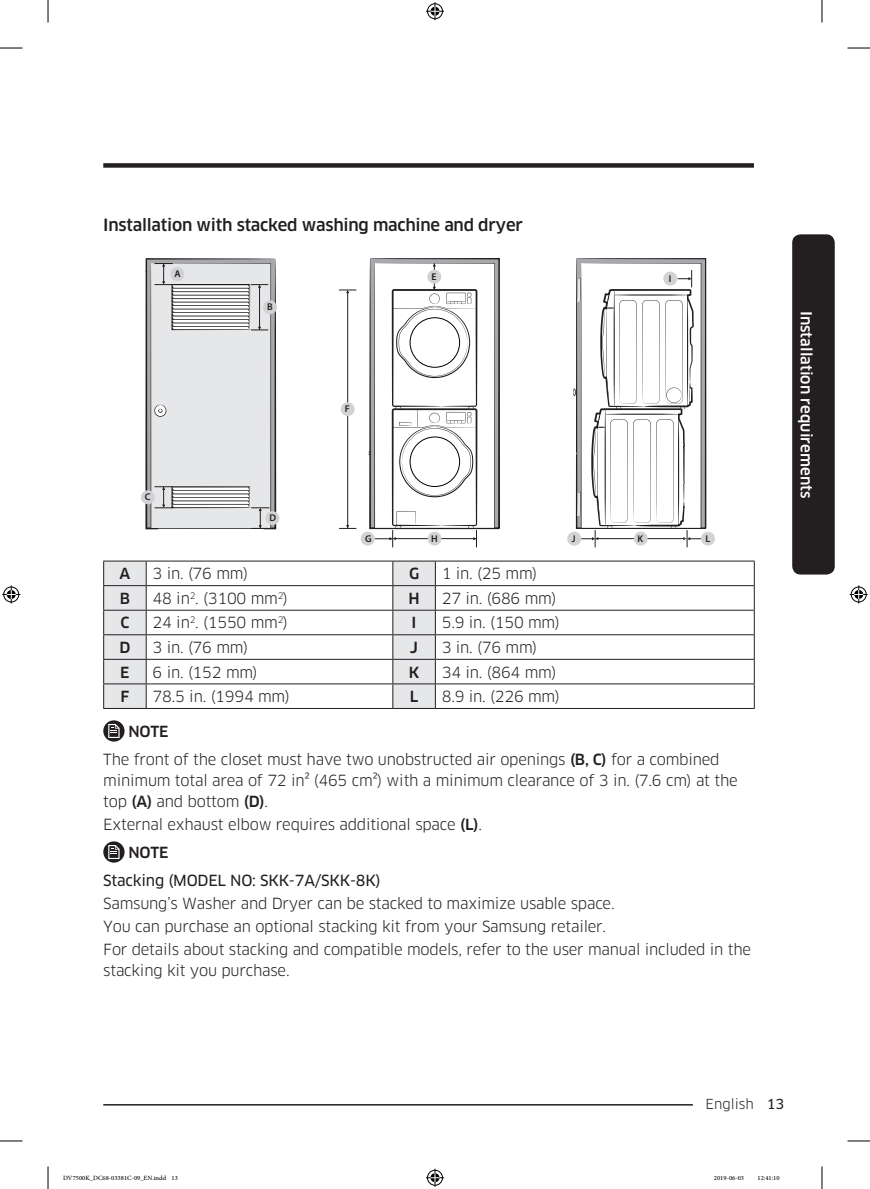
<style>
.page{position:relative;width:870px;height:1189px;background:#fff}
.page>*{position:absolute;margin:0;border:0;box-sizing:border-box;transform-origin:0 0}
.t1{font:500 16.5px "Samsung Clan Pro";letter-spacing:-.015em;color:#231f20}
.P_Object{font:15px/21px "Samsung Clan Pro";letter-spacing:-.015em;color:#231f20}
.t2{font:15px "Samsung Clan Pro News";letter-spacing:-.015em;color:#231f20}
.t3{font:500 15px "Samsung Clan Pro";color:#fff}
.P_Object__Center{font:500 15px "Samsung Clan Pro";color:#231f20}
.DL_DT_Icon{font:500 15px "Samsung Clan Pro";letter-spacing:-.015em;color:#231f20}
.t4{font:13.5px "Samsung Clan Pro";color:#231f20}
.t5{font:600 9.9px "Myriad Pro";color:#231f20}
.t6{font:9px "Adobe Arabic";color:#000}
.s1{font-weight:500}
.s2{font-family:"Samsung Clan Pro News"}
</style>
<div class="page">
<div style="left:792px;top:234px;width:43px;height:340px;background:#231f20;border-radius:9px"></div>
<div style="left:103px;top:163px;width:651px;height:5px;background:#231f20"></div>
<hr style="left:103px;top:1104px;width:651px;height:1px;background:#231f20">
<div style="left:693px;top:1096px;width:74px;height:15px;background:#fff"></div>
<div style="left:567px;top:532px;width:14px;height:14px;background:#d1d2d4;border-radius:50%"></div>
<svg style="left:573px;top:258px;width:133px;height:289px"></svg>
<div style="left:663px;top:272px;width:14px;height:14px;background:#d1d2d4;border-radius:50%"></div>
<div style="left:701px;top:532px;width:14px;height:14px;background:#d1d2d4;border-radius:50%"></div>
<div style="left:361px;top:532px;width:14px;height:14px;background:#d1d2d4;border-radius:50%"></div>
<hr style="left:347px;top:293px;width:1px;height:235px;background:#231f20">
<div style="left:341px;top:402px;width:14px;height:14px;background:#d1d2d4;border-radius:50%"></div>
<svg style="left:339px;top:525px;width:17px;height:4px"></svg>
<svg style="left:339px;top:290px;width:17px;height:3px"></svg>
<div style="left:265px;top:511px;width:14px;height:14px;background:#d1d2d4;border-radius:50%"></div>
<div style="left:141px;top:490px;width:14px;height:14px;background:#d1d2d4;border-radius:50%"></div>
<svg style="left:145px;top:258px;width:131px;height:271px;background:#d3d3d5"></svg>
<svg style="left:367px;top:258px;width:133px;height:289px"></svg>
<svg style="left:104px;top:562px;width:331px;height:146px"></svg>
<hr style="left:103px;top:561px;width:43px;height:1px;background:#231f20">
<hr style="left:146px;top:561px;width:247px;height:1px;background:#231f20">
<hr style="left:393px;top:561px;width:42px;height:1px;background:#231f20">
<hr style="left:435px;top:561px;width:320px;height:1px;background:#231f20">
<hr style="left:103px;top:585px;width:43px;height:1px;background:#231f20">
<hr style="left:146px;top:585px;width:247px;height:1px;background:#231f20">
<hr style="left:393px;top:585px;width:42px;height:1px;background:#231f20">
<hr style="left:435px;top:585px;width:320px;height:1px;background:#231f20">
<hr style="left:103px;top:610px;width:43px;height:1px;background:#231f20">
<hr style="left:146px;top:610px;width:247px;height:1px;background:#231f20">
<hr style="left:393px;top:610px;width:42px;height:1px;background:#231f20">
<hr style="left:435px;top:610px;width:320px;height:1px;background:#231f20">
<hr style="left:103px;top:634px;width:43px;height:1px;background:#231f20">
<hr style="left:146px;top:634px;width:247px;height:1px;background:#231f20">
<hr style="left:393px;top:634px;width:42px;height:1px;background:#231f20">
<hr style="left:435px;top:634px;width:320px;height:1px;background:#231f20">
<hr style="left:103px;top:659px;width:43px;height:1px;background:#231f20">
<hr style="left:146px;top:659px;width:247px;height:1px;background:#231f20">
<hr style="left:393px;top:659px;width:42px;height:1px;background:#231f20">
<hr style="left:435px;top:659px;width:320px;height:1px;background:#231f20">
<hr style="left:103px;top:683px;width:43px;height:1px;background:#231f20">
<svg style="left:103px;top:561px;width:1px;height:147px"></svg>
<hr style="left:146px;top:683px;width:247px;height:1px;background:#231f20">
<svg style="left:146px;top:561px;width:1px;height:147px"></svg>
<hr style="left:393px;top:683px;width:42px;height:1px;background:#231f20">
<svg style="left:392px;top:561px;width:1px;height:147px"></svg>
<hr style="left:435px;top:683px;width:320px;height:1px;background:#231f20">
<svg style="left:435px;top:561px;width:1px;height:147px"></svg>
<svg style="left:754px;top:561px;width:1px;height:147px"></svg>
<hr style="left:103px;top:708px;width:43px;height:1px;background:#231f20">
<hr style="left:146px;top:708px;width:247px;height:1px;background:#231f20">
<hr style="left:393px;top:708px;width:42px;height:1px;background:#231f20">
<hr style="left:435px;top:708px;width:320px;height:1px;background:#231f20">
<div style="left:103px;top:720px;width:22px;height:21px;background:#231f20;border-radius:50%"></div>
<svg style="left:108px;top:724px;width:12px;height:14px"></svg>
<div style="left:103px;top:841px;width:22px;height:21px;background:#231f20;border-radius:50%"></div>
<svg style="left:108px;top:845px;width:12px;height:14px"></svg>
<svg style="left:0;top:48px;width:22px;height:1px"></svg>
<svg style="left:847px;top:48px;width:23px;height:1px"></svg>
<svg style="left:0;top:1141px;width:22px;height:1px"></svg>
<svg style="left:847px;top:1141px;width:23px;height:1px"></svg>
<svg style="left:48px;top:0;width:1px;height:23px"></svg>
<svg style="left:48px;top:1166px;width:1px;height:23px"></svg>
<svg style="left:822px;top:0;width:1px;height:23px"></svg>
<svg style="left:822px;top:1166px;width:1px;height:23px"></svg>
<svg style="left:426px;top:2px;width:18px;height:18px"></svg>
<svg style="left:426px;top:1169px;width:18px;height:18px"></svg>
<svg style="left:2px;top:585px;width:18px;height:18px"></svg>
<svg style="left:850px;top:585px;width:18px;height:18px"></svg>
<h3 class="t1" style="left:103px;top:215px;width:421px">Installation with stacked washing machine and dryer</h3>
<p class="t5" style="left:174px;top:267px;width:8px">A</p>
<p class="t5" style="left:145px;top:490px;width:7px">C</p>
<p class="t5" style="left:267px;top:300px;width:7px">B</p>
<p class="t5" style="left:270px;top:511px;width:8px">D</p>
<p class="t5" style="left:345px;top:402px;width:7px">F</p>
<p class="t5" style="left:431px;top:270px;width:7px">E</p>
<p class="t5" style="left:669px;top:273px;width:4px">I</p>
<p class="t5" style="left:365px;top:533px;width:8px">G</p>
<p class="t5" style="left:431px;top:533px;width:8px">H</p>
<p class="t5" style="left:705px;top:533px;width:6px">L</p>
<p class="t5" style="left:572px;top:533px;width:5px">J</p>
<p class="t5" style="left:637px;top:533px;width:7px">K</p>
<p class="P_Object__Center" style="left:119px;top:565px;width:12px">A</p>
<p class="P_Object" style="left:153px;top:563px;width:97px">3 in. (76 mm)</p>
<p class="P_Object__Center" style="left:409px;top:565px;width:12px">G</p>
<p class="P_Object" style="left:442px;top:563px;width:97px">1 in. (25 mm)</p>
<p class="P_Object__Center" style="left:120px;top:589px;width:12px">B</p>
<p class="P_Object" style="left:153px;top:588px;width:137px">48 in<sup>2</sup>. (3100 mm<sup>2</sup>)</p>
<p class="P_Object__Center" style="left:408px;top:589px;width:13px">H</p>
<p class="P_Object" style="left:442px;top:588px;width:116px">27 in. (686 mm)</p>
<p class="P_Object__Center" style="left:120px;top:614px;width:11px">C</p>
<p class="P_Object" style="left:153px;top:612px;width:137px">24 in<sup>2</sup>. (1550 mm<sup>2</sup>)</p>
<p class="P_Object__Center" style="left:412px;top:614px;width:6px">I</p>
<p class="P_Object" style="left:442px;top:612px;width:120px">5.9 in. (150 mm)</p>
<p class="P_Object__Center" style="left:119px;top:639px;width:13px">D</p>
<p class="P_Object" style="left:153px;top:637px;width:97px">3 in. (76 mm)</p>
<p class="P_Object__Center" style="left:410px;top:639px;width:10px">J</p>
<p class="P_Object" style="left:442px;top:637px;width:97px">3 in. (76 mm)</p>
<p class="P_Object__Center" style="left:120px;top:663px;width:11px">E</p>
<p class="P_Object" style="left:153px;top:661px;width:107px">6 in. (152 mm)</p>
<p class="P_Object__Center" style="left:409px;top:663px;width:12px">K</p>
<p class="P_Object" style="left:442px;top:661px;width:116px">34 in. (864 mm)</p>
<p class="P_Object__Center" style="left:120px;top:688px;width:10px">F</p>
<p class="P_Object" style="left:153px;top:686px;width:139px">78.5 in. (1994 mm)</p>
<p class="P_Object__Center" style="left:410px;top:688px;width:10px">L</p>
<p class="P_Object" style="left:442px;top:686px;width:120px">8.9 in. (226 mm)</p>
<p class="DL_DT_Icon" style="left:129px;top:723px;width:41px">NOTE</p>
<p class="P_Object" style="left:103px;top:749px;width:636px">The front of the closet must have two unobstructed air openings <span class="s1">(B, C)</span> for a combined minimum total area of 72 in² (465 cm²) with a minimum clearance of 3 in. (7.6 cm) at the top <span class="s1">(A)</span> and bottom <span class="s1">(D)</span>.</p>
<p class="P_Object" style="left:103px;top:814px;width:380px">External exhaust elbow requires additional space <span class="s1">(L)</span>.</p>
<p class="DL_DT_Icon" style="left:129px;top:844px;width:41px">NOTE</p>
<p class="t2" style="left:103px;top:871px;width:279px">Stacking (MODEL NO: SKK-7A/SKK-8K)</p>
<p class="P_Object" style="left:103px;top:893px;width:513px">Samsung’s Washer and Dryer can be stacked to maximize usable space.</p>
<p class="P_Object" style="left:103px;top:916px;width:504px">You can purchase an optional stacking kit from your Samsung retailer.</p>
<p class="P_Object" style="left:103px;top:939px;width:649px">For details about stacking and compatible models, refer to the user manual included in the stacking kit you purchase.</p>
<p class="t3" style="left:815px;top:311px;width:189px;rotate:90deg">Installation requirements</p>
<p class="t4" style="left:706px;top:1096px;width:80px">English <span class="s2">13</span></p>
<p class="t6" style="left:63px;top:1171px;width:116px">DV7500K_DC68-03381C-09_EN.indd 13</p>
<p class="t6" style="left:714px;top:1171px;width:32px">2019-06-03</p>
<p class="t6" style="left:757px;top:1171px;width:24px">12:41:10</p>
</div>
